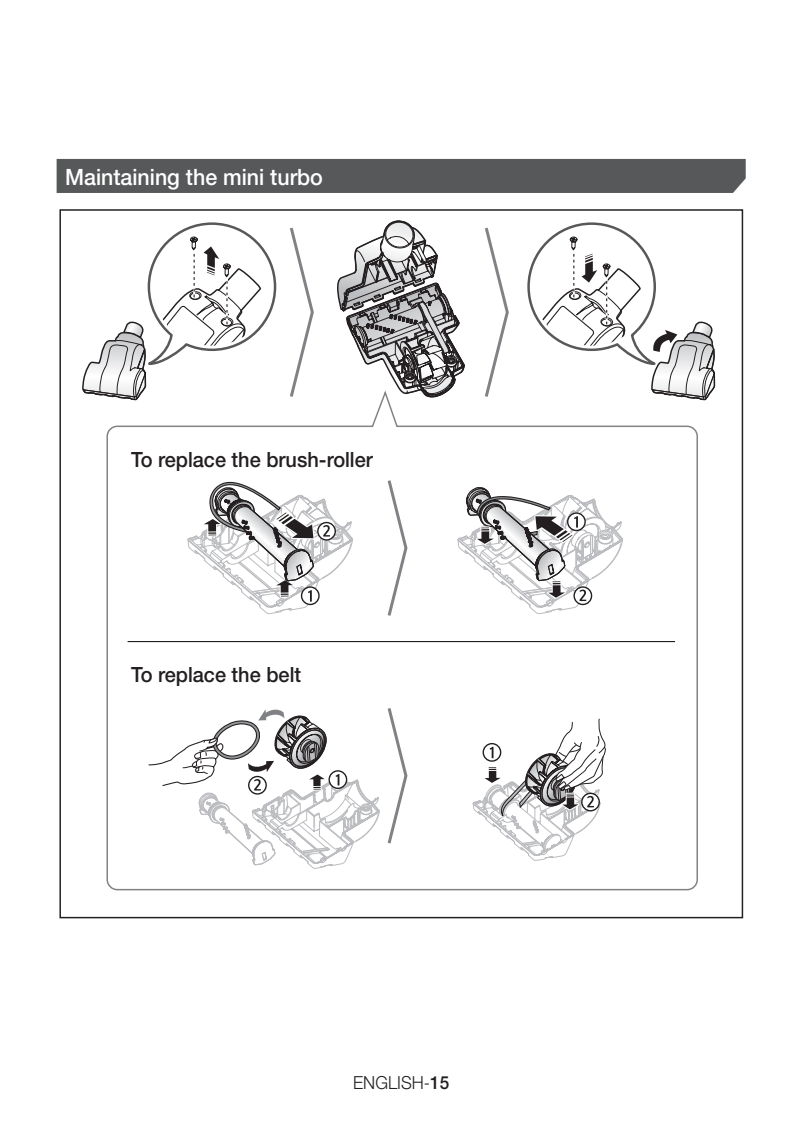
<style>
.page{position:relative;width:808px;height:1129px;background:#fff}
.page>*{position:absolute;margin:0;border:0;box-sizing:border-box;transform-origin:0 0}
.t1{font:500 22.5px "Helvetica Neue";color:#fff;scale:.95 1}
.t2{font:500 21px "Helvetica Neue";color:#231f20;scale:.95 1}
.t3{font:300 18px "Helvetica Neue";color:#231f20;scale:.95 1}
.s1{font-weight:500}
</style>
<div class="page">
<div style="left:57px;top:159px;width:688px;height:34px;background:#57585a"></div>
<svg style="left:337px;top:220px;width:128px;height:168px"></svg>
<svg style="left:290px;top:227px;width:24px;height:161px"></svg>
<svg style="left:485px;top:227px;width:24px;height:161px"></svg>
<svg style="left:106px;top:388px;width:592px;height:503px"></svg>
<hr style="left:128px;top:641px;width:547px;height:1px;background:#231f20">
<svg style="left:82px;top:222px;width:195px;height:179px"></svg>
<svg style="left:526px;top:222px;width:190px;height:179px"></svg>
<svg style="left:187px;top:473px;width:166px;height:141px"></svg>
<svg style="left:457px;top:476px;width:166px;height:138px"></svg>
<svg style="left:148px;top:704px;width:261px;height:164px"></svg>
<svg style="left:472px;top:718px;width:135px;height:143px"></svg>
<p class="t1" style="left:65px;top:163px;width:273px">Maintaining the mini turbo</p>
<p class="t2" style="left:131px;top:447px;width:256px">To replace the brush-roller</p>
<p class="t2" style="left:131px;top:661px;width:180px">To replace the belt</p>
<p class="t3" style="left:353px;top:1071px;width:103px">ENGLISH-<span class="s1">15</span></p>
</div>
